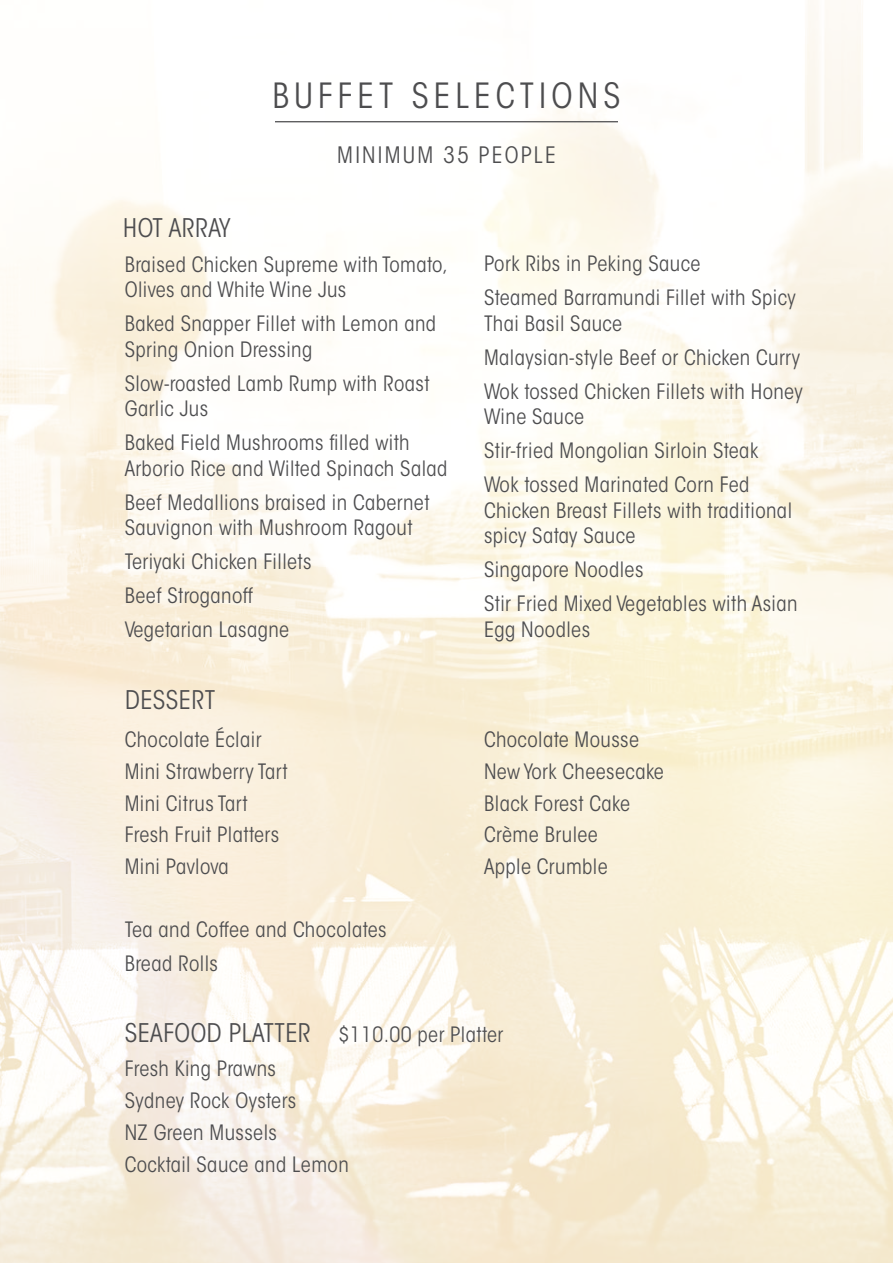
<style>
.page{position:relative;width:893px;height:1263px;background:#fff}
.page>*{position:absolute;margin:0;border:0;box-sizing:border-box;transform-origin:0 0}
.t1{font:34.5px "ITC Avant Garde MM 302 450";letter-spacing:.15em;color:#4d4d4f}
.t2{font:25.5px "ITC Avant Garde MM 302 450";letter-spacing:.02em;color:#4d4d4f}
.t3{font:22.5px "ITC Avant Garde MM 302 450";letter-spacing:.1em;color:#4d4d4f}
.t4{font:21px/32px "ITC Avant Garde MM 302 450";letter-spacing:.02em;color:#4d4d4f}
</style>
<div class="page">
<img style="left:0;top:0;width:893px;height:1263px">
<hr style="left:275px;top:121px;width:343px;height:1px;background:#4d4d4f">
<h1 class="t1" style="left:272px;top:76px;width:350px">BUFFET SELECTIONS</h1>
<p class="t3" style="left:337px;top:141px;width:220px">MINIMUM 35 PEOPLE</p>
<p class="t2" style="left:123px;top:213px;width:109px">HOT ARRAY</p>
<p class="t4" style="left:125px;top:252px;width:325px;line-height:25.5px">Braised Chicken Supreme with Tomato,<br>Olives and White Wine Jus</p>
<p class="t4" style="left:125px;top:311px;width:313px;line-height:25.5px">Baked Snapper Fillet with Lemon and<br>Spring Onion Dressing</p>
<p class="t4" style="left:125px;top:371px;width:306px;line-height:25.5px">Slow-roasted Lamb Rump with Roast<br>Garlic Jus</p>
<p class="t4" style="left:125px;top:430px;width:324px;line-height:25.5px">Baked Field Mushrooms filled with<br>Arborio Rice and Wilted Spinach Salad</p>
<p class="t4" style="left:125px;top:490px;width:306px;line-height:25.5px">Beef Medallions braised in Cabernet<br>Sauvignon with Mushroom Ragout</p>
<p class="t4" style="left:125px;top:545px;width:188px;line-height:34px">Teriyaki Chicken Fillets<br>Beef Stroganoff<br>Vegetarian Lasagne</p>
<p class="t2" style="left:125px;top:685px;width:92px">DESSERT</p>
<p class="t4" style="left:484px;top:247px;width:313px;line-height:34px">Pork Ribs in Peking Sauce<br>Steamed Barramundi Fillet with Spicy</p>
<p class="t4" style="left:484px;top:307px;width:320px;line-height:34px">Thai Basil Sauce<br>Malaysian-style Beef or Chicken Curry<br>Wok tossed Chicken Fillets with Honey</p>
<p class="t4" style="left:484px;top:400px;width:276px;line-height:34px">Wine Sauce<br>Stir-fried Mongolian Sirloin Steak<br>Wok tossed Marinated Corn Fed</p>
<p class="t4" style="left:484px;top:498px;width:310px;line-height:25.5px">Chicken Breast Fillets with traditional spicy Satay Sauce</p>
<p class="t4" style="left:484px;top:553px;width:315px;line-height:34px">Singapore Noodles<br>Stir Fried Mixed Vegetables with Asian</p>
<p class="t4" style="left:484px;top:614px;width:108px">Egg Noodles</p>
<p class="t4" style="left:125px;top:724px;width:165px">Chocolate Éclair<br>Mini Strawberry Tart<br>Mini Citrus Tart<br>Fresh Fruit Platters<br>Mini Pavlova</p>
<p class="t4" style="left:484px;top:724px;width:181px">Chocolate Mousse<br>New York Cheesecake<br>Black Forest Cake<br>Crème Brulee<br>Apple Crumble</p>
<p class="t4" style="left:125px;top:913px;width:263px;line-height:34px">Tea and Coffee and Chocolates<br>Bread Rolls</p>
<p class="t2" style="left:125px;top:1018px;width:187px">SEAFOOD PLATTER</p>
<p class="t4" style="left:338px;top:1019px;width:166px">$110.00 per Platter</p>
<p class="t4" style="left:125px;top:1053px;width:226px">Fresh King Prawns<br>Sydney Rock Oysters<br>NZ Green Mussels<br>Cocktail Sauce and Lemon</p>
</div>
